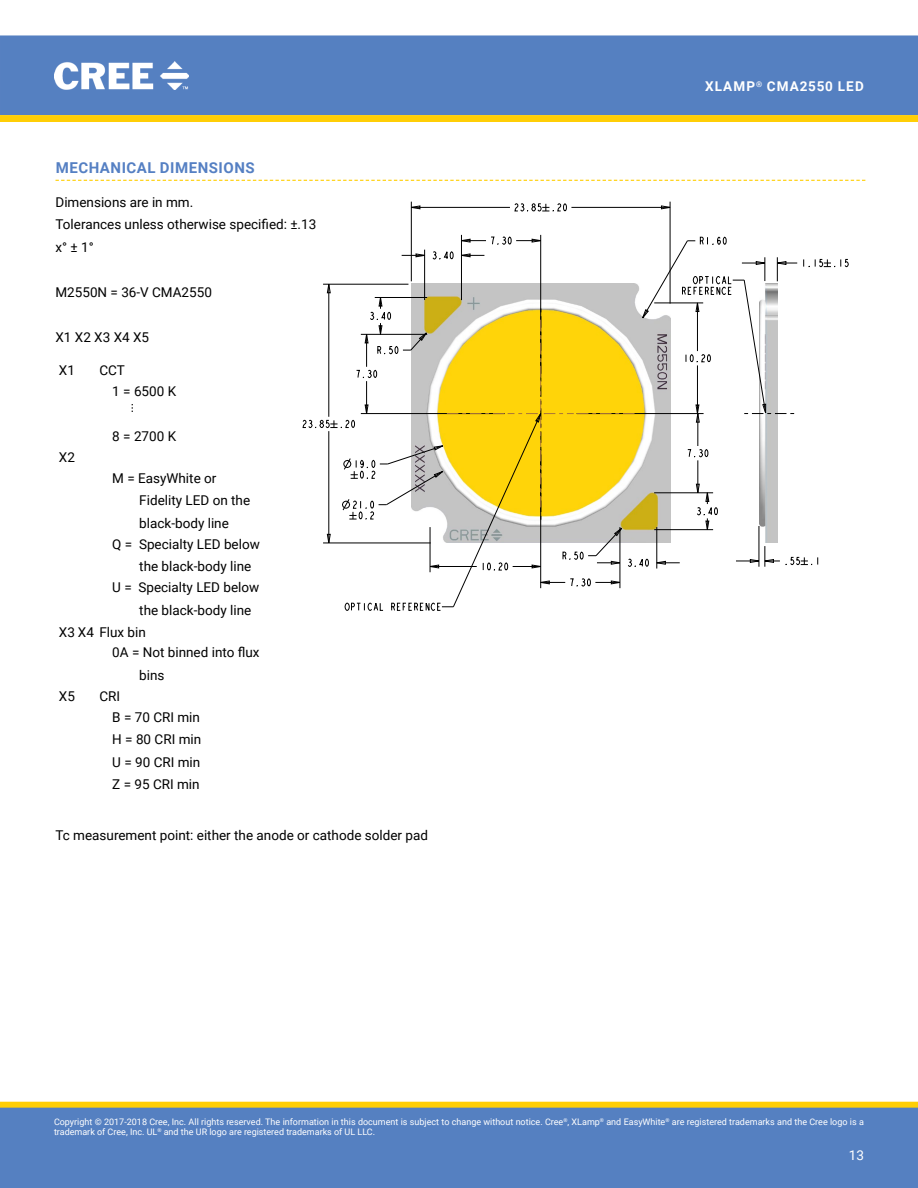
<style>
.page{position:relative;width:918px;height:1188px;background:#fff}
.page>*{position:absolute;margin:0;border:0;box-sizing:border-box;transform-origin:0 0}
.t1{font:700 15px "Roboto";letter-spacing:.035em;color:#5580c3}
.t2{font:13.5px/22.5px "Roboto";color:#000}
.t3{font:700 13.5px "Roboto";letter-spacing:.085em;color:#fff}
.t4{font:13.5px "Roboto";color:#fff}
.t5{font:12.15px "Verdana";color:#000}
.t6{font:9px/10.8px "Roboto";color:#fff}
</style>
<div class="page">
<div style="left:0;top:35px;width:918px;height:80px;background:#5580c1"></div>
<img style="left:55px;top:62px;width:134px;height:28px">
<div style="left:1px;top:1102px;width:916px;height:6px;background:#ffce06"></div>
<div style="left:0;top:1102px;width:918px;height:6px;border:1px solid #ffce06"></div>
<div style="left:0;top:1108px;width:918px;height:80px;background:#5580c1"></div>
<svg style="left:0;top:115px;width:918px;height:7px;background:#fece08"></svg>
<svg style="left:56px;top:180px;width:810px;height:1px"></svg>
<svg style="left:515px;top:204px;width:52px;height:8px"></svg>
<svg style="left:661px;top:206px;width:9px;height:3px"></svg>
<svg style="left:412px;top:206px;width:8px;height:3px"></svg>
<hr style="left:411px;top:202px;width:1px;height:79px;background:#000">
<hr style="left:461px;top:235px;width:1px;height:65px;background:#000">
<hr style="left:540px;top:235px;width:1px;height:143px;background:#000">
<hr style="left:670px;top:202px;width:1px;height:102px;background:#000">
<hr style="left:571px;top:207px;width:99px;height:1px;background:#000">
<hr style="left:411px;top:207px;width:99px;height:1px;background:#000">
<svg style="left:303px;top:237px;width:546px;height:374px"></svg>
<p class="t1" style="left:56px;top:157px;width:82px">MECHANICAL</p>
<p class="t1" style="left:160px;top:157px;width:96px">DIMENSIONS</p>
<p class="t2" style="left:56px;top:190px;width:262px">Dimensions are in mm.<br>Tolerances unless otherwise specified: ±.13 x° ± 1°</p>
<p class="t2" style="left:56px;top:280px;width:158px">M2550N = 36‑V CMA2550</p>
<p class="t2" style="left:56px;top:325px;width:95px">X1 X2 X3 X4 X5</p>
<p class="t2" style="left:59px;top:359px;width:18px">X1</p>
<p class="t2" style="left:112px;top:359px;width:65px;line-height:21px;text-indent:-13px">CCT<br>1 = 6500 K</p>
<p class="t5" style="left:145px;top:403px;width:11px;rotate:90deg">…</p>
<p class="t2" style="left:112px;top:425px;width:65px">8 = 2700 K</p>
<p class="t2" style="left:59px;top:445px;width:18px">X2</p>
<p class="t2" style="left:139px;top:466px;width:112px;text-indent:-27px">M = EasyWhite or<br>Fidelity LED on the black‑body line</p>
<p class="t2" style="left:139px;top:532px;width:122px;text-indent:-27px">Q = Specialty LED below the black‑body line</p>
<p class="t2" style="left:112px;top:576px;width:149px">U = Specialty LED below</p>
<p class="t2" style="left:139px;top:598px;width:113px">the black‑body line</p>
<p class="t2" style="left:59px;top:620px;width:89px">X3 X4 Flux bin</p>
<p class="t2" style="left:112px;top:641px;width:149px">0A = Not binned into flux</p>
<p class="t2" style="left:139px;top:663px;width:27px">bins</p>
<p class="t2" style="left:59px;top:684px;width:18px">X5</p>
<p class="t2" style="left:112px;top:685px;width:89px;line-height:20.9px;text-indent:-13px">CRI<br>B = 70 CRI min</p>
<p class="t2" style="left:112px;top:728px;width:90px;text-align:justify">H = 80 CRI min U = 90 CRI min Z = 95 CRI min</p>
<p class="t2" style="left:55px;top:824px;width:374px">Tc measurement point: either the anode or cathode solder pad</p>
<p class="t3" style="left:705px;top:77px;width:160px">XLAMP<sup>®</sup> CMA2550 LED</p>
<p class="t6" style="left:54px;top:1116px;width:811px">Copyright © 2017-2018 Cree, Inc. All rights reserved. The information in this document is subject to change without notice. Cree<sup>®</sup>, XLamp<sup>®</sup> and EasyWhite<sup>®</sup> are registered trademarks and the Cree logo is a trademark of Cree, Inc. UL<sup>®</sup> and the UR logo are registered trademarks of UL LLC.</p>
<p class="t4" style="left:849px;top:1145px;width:17px">13</p>
</div>
